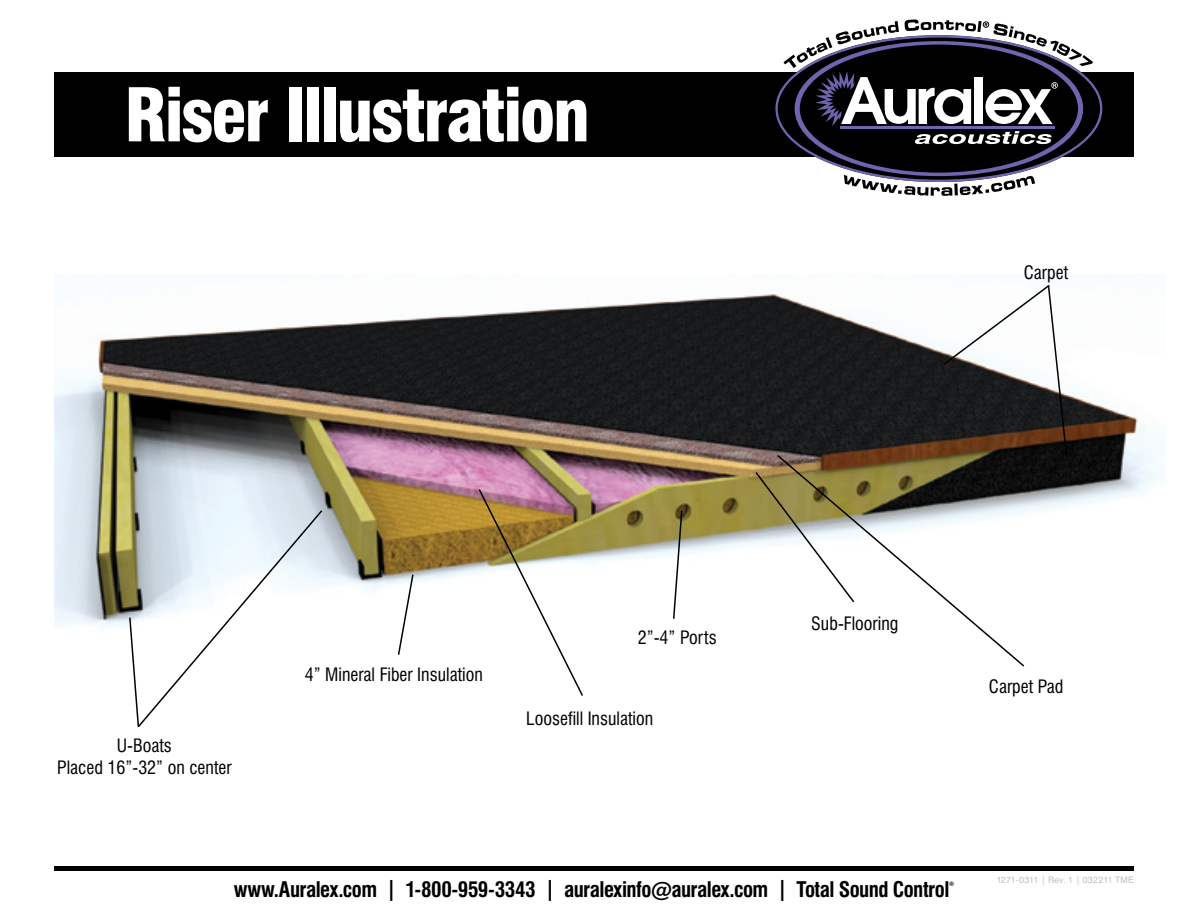
<style>
.page{position:relative;width:1188px;height:918px;background:#fff}
.page>*{position:absolute;margin:0;border:0;box-sizing:border-box;transform-origin:0 0}
.t1{font:900 condensed 72px "Swiss 721 BT";letter-spacing:-.03em;color:#fff}
.t2{font:700 condensed 21px "Swiss 721 BT";letter-spacing:-.025em;color:#000}
.t3{font:condensed 18px/21.6px "Swiss 721 BT";color:#000;text-align:center}
.t4{font:9px "Swiss 721 BT";letter-spacing:.025em;color:#939598}
.t5{font:700 condensed 6.15px "Swiss 721 BT";color:#000}
</style>
<div class="page">
<hr style="left:54px;top:866px;width:1080px;height:4px;background:#000">
<img style="left:54px;top:294px;width:1105px;height:332px">
<div style="left:54px;top:72px;width:1080px;height:85px;background:#000"></div>
<svg style="left:128px;top:509px;width:196px;height:219px"></svg>
<svg style="left:397px;top:573px;width:18px;height:82px"></svg>
<svg style="left:477px;top:487px;width:107px;height:209px"></svg>
<svg style="left:672px;top:509px;width:11px;height:111px"></svg>
<svg style="left:754px;top:470px;width:22px;height:134px"></svg>
<svg style="left:776px;top:454px;width:250px;height:213px"></svg>
<svg style="left:942px;top:284px;width:126px;height:173px"></svg>
<svg style="left:775px;top:84px;width:327px;height:49px"></svg>
<svg style="left:783px;top:19px;width:310px;height:177px"></svg>
<h1 class="t1" style="left:124px;top:72px;width:467px">Riser Illustration</h1>
<p class="t3" style="left:1024px;top:261px;width:46px">Carpet</p>
<p class="t3" style="left:57px;top:735px;width:176px">U-Boats<br>Placed 16”-32” on center</p>
<p class="t3" style="left:305px;top:664px;width:180px">4” Mineral Fiber Insulation</p>
<p class="t3" style="left:638px;top:626px;width:80px">2”-4” Ports</p>
<p class="t3" style="left:526px;top:707px;width:129px">Loosefill Insulation</p>
<p class="t3" style="left:811px;top:613px;width:89px">Sub-Flooring</p>
<p class="t3" style="left:989px;top:675px;width:76px">Carpet Pad</p>
<p class="t2" style="left:234px;top:877px;width:717px">www.Auralex.com | 1-800-959-3343 | auralexinfo@auralex.com | Total Sound Control</p>
<p class="t5" style="left:949px;top:880px;width:7px">®</p>
<p class="t4" style="left:996px;top:874px;width:139px">1271-0311 | Rev. 1 | 032211 TME</p>
</div>
